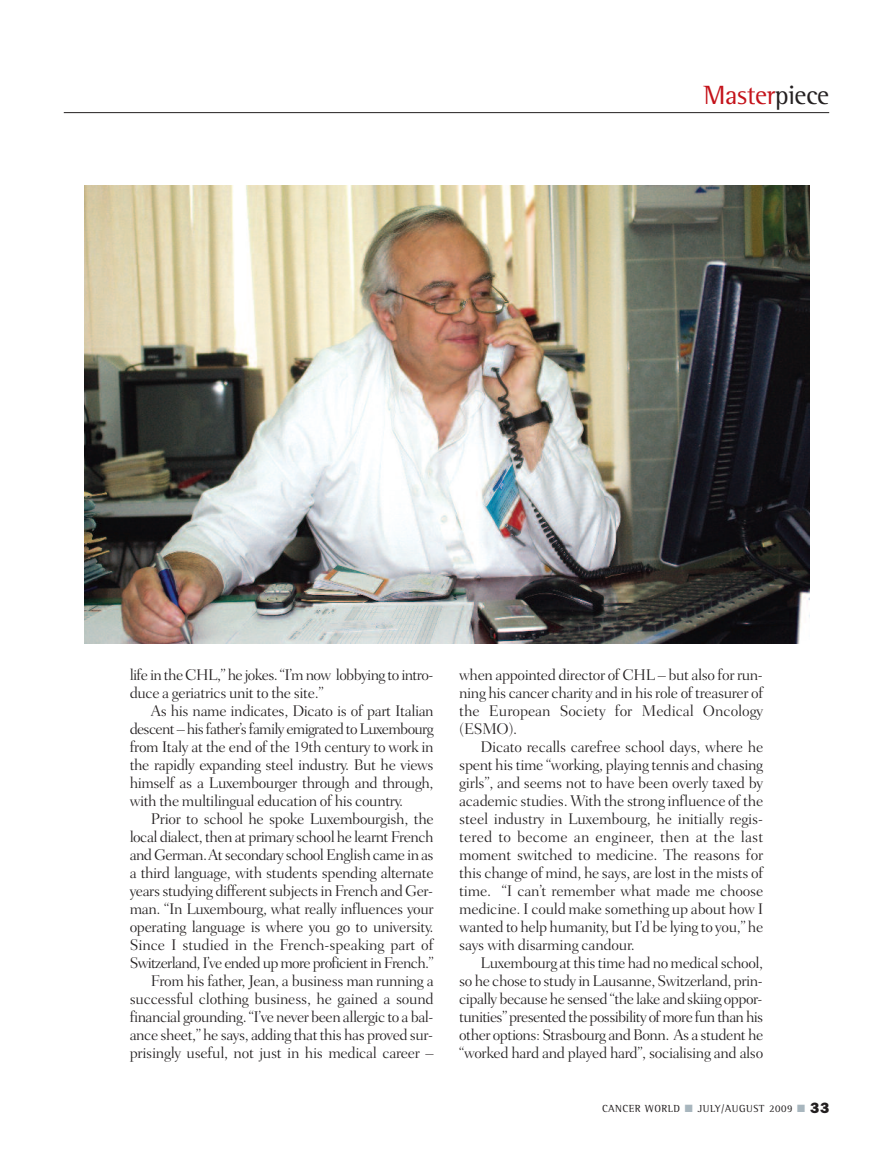
<style>
.page{position:relative;width:893px;height:1149px;background:#fff}
.page>*{position:absolute;margin:0;border:0;box-sizing:border-box;transform-origin:0 0}
.t1{font:27px "Rotis Semi Serif";letter-spacing:-.015em;color:#c4121a}
.t2{font:300 15.75px/18px "Fairfield LH";letter-spacing:-.025em;color:#231f20;text-align:justify}
.t3{font:10.5px "Rotis Semi Serif";letter-spacing:.05em;color:#231f20}
.s1{color:#231f20}
.s2{color:#a8b6be}
.s3{font-family:"Franklin Gothic";font-weight:800;font-size:15px}
</style>
<div class="page">
<hr style="left:64px;top:112px;width:765px;height:1px;background:#231f20">
<img style="left:85px;top:185px;width:724px;height:458px">
<h1 class="t1" style="left:703px;top:86px;width:127px">Master<span class="s1">piece</span></h1>
<p class="t2" style="left:130px;top:666px;width:305px">life in the CHL,” he jokes. “I’m now lobbying to intro&shy;duce a geriatrics unit to the site.”</p>
<p class="t2" style="left:130px;top:702px;width:306px;text-indent:21px">As his name indicates, Dicato is of part Italian descent – his father’s family emigrated to Luxembourg from Italy at the end of the 19th century to work in the rapidly expanding steel industry. But he views himself as a Luxembourger through and through, with the multilingual education of his country.</p>
<p class="t2" style="left:130px;top:810px;width:306px;text-align:right">Prior to school he spoke Luxembourgish, the local dialect, then at primary school he learnt French and German.At secondary school English came in as a third language, with students spending alternate years studying different subjects in French and Ger&shy;man. “In Luxembourg, what really influences your operating language is where you go to university.<br>Since I studied in the French-speaking part of Switzerland, I’ve ended up more proficient in French.” From his father, Jean, a business man running a successful clothing business, he gained a sound financial grounding. “I’ve never been allergic to a bal&shy;ance sheet,” he says, adding that this has proved sur&shy;prisingly useful, not just in his medical career –</p>
<p class="t2" style="left:459px;top:666px;width:306px">when appointed director of CHL – but also for run&shy;ning his cancer charity and in his role of treasurer of the European Society for Medical Oncology (ESMO).</p>
<p class="t2" style="left:459px;top:738px;width:306px;text-indent:21px">Dicato recalls carefree school days, where he spent his time “working, playing tennis and chasing girls”, and seems not to have been overly taxed by academic studies. With the strong influence of the steel industry in Luxembourg, he initially regis&shy;tered to become an engineer, then at the last moment switched to medicine. The reasons for this change of mind, he says, are lost in the mists of time. “I can’t remember what made me choose medicine. I could make something up about how I wanted to help humanity, but I’d be lying to you,” he says with disarming candour.</p>
<p class="t2" style="left:459px;top:954px;width:306px;text-indent:21px">Luxembourg at this time had no medical school, so he chose to study in Lausanne, Switzerland, prin&shy;cipally because he sensed “the lake and skiing oppor&shy;tunities” presented the possibility of more fun than his other options: Strasbourg and Bonn. As a student he “worked hard and played hard”, socialising and also</p>
<p class="t3" style="left:602px;top:1104px;width:229px">CANCER WORLD <span class="s2">■</span> JULY/AUGUST 2009 <span class="s2">■</span> <span class="s3">33</span></p>
</div>
